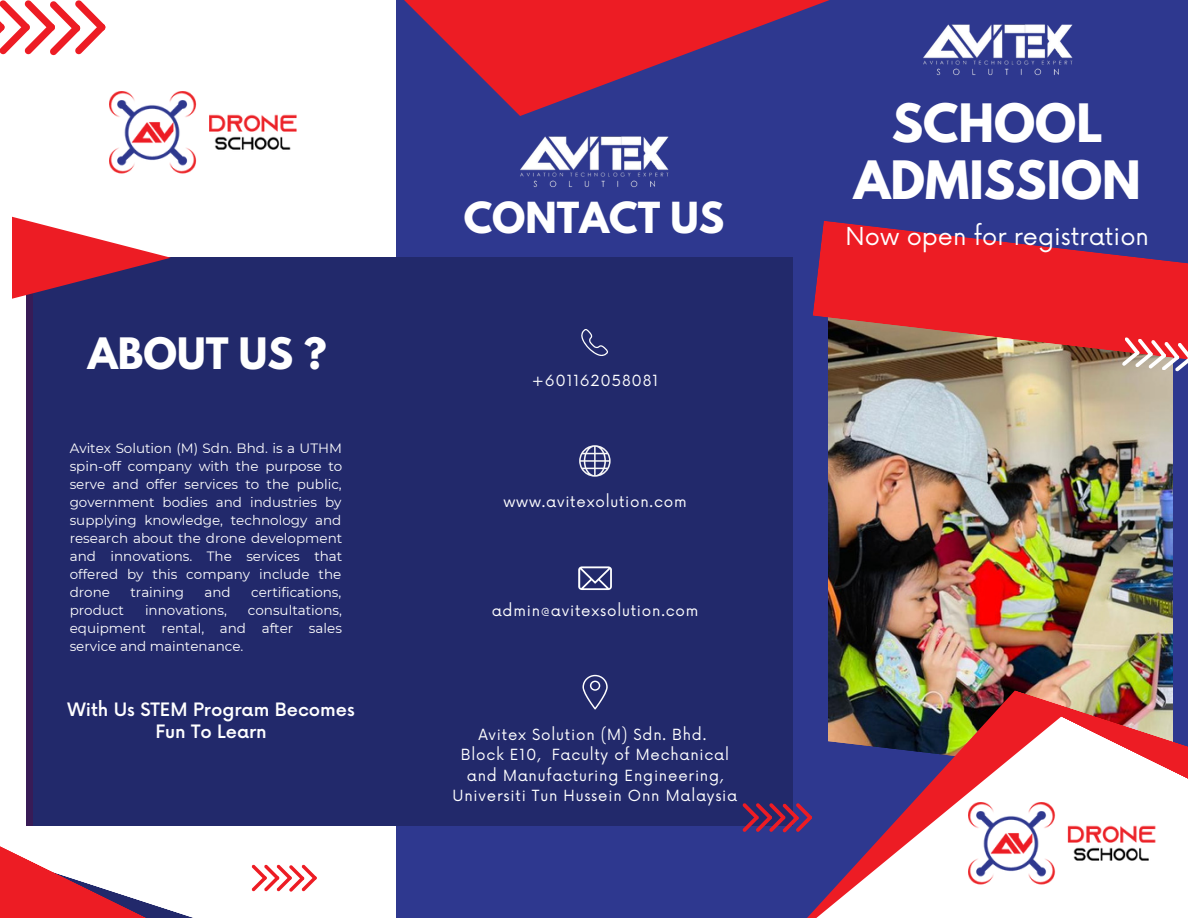
<style>
.page{position:relative;width:1188px;height:918px;background:#fff}
.page>*{position:absolute;margin:0;border:0;box-sizing:border-box;transform-origin:0 0}
.t1{font:700 46.8px/57.6px "League Spartan";color:#fff;text-align:center}
.t2{font:700 38.4px "League Spartan";color:#fff}
.t3{font:700 37.95px "League Spartan";color:#fff}
.t4{font:24.15px "Now";color:#fff}
.t5{font:500 18px/21.3px "Now";color:#fff;text-align:center}
.t6{font:15px/20.2px "Now";letter-spacing:.05em;color:#fff;text-align:center}
.t7{font:13.5px/18px "Montserrat";color:#fff;text-align:justify}
</style>
<div class="page">
<div style="left:396px;top:0;width:792px;height:918px;background:#2e388f"></div>
<img style="left:828px;top:360px;width:344px;height:273px">
<div style="left:26px;top:258px;width:8px;height:567px;background:#381b56"></div>
<div style="left:33px;top:258px;width:760px;height:568px;background:#22296b"></div>
<svg style="left:177px;top:0;width:653px;height:116px"></svg>
<svg style="left:813px;top:221px;width:375px;height:139px;fill:#ed1c24"></svg>
<img style="left:742px;top:633px;width:446px;height:285px">
<svg style="left:12px;top:216px;width:159px;height:83px"></svg>
<svg style="left:581px;top:329px;width:27px;height:27px"></svg>
<svg style="left:579px;top:445px;width:32px;height:32px"></svg>
<svg style="left:582px;top:675px;width:26px;height:35px"></svg>
<svg style="left:578px;top:566px;width:34px;height:24px"></svg>
<svg style="left:0;top:0;width:106px;height:55px"></svg>
<svg style="left:0;top:825px;width:317px;height:93px"></svg>
<svg style="left:743px;top:803px;width:69px;height:29px"></svg>
<svg style="left:1122px;top:337px;width:66px;height:36px"></svg>
<img style="left:110px;top:92px;width:192px;height:82px">
<img style="left:968px;top:802px;width:192px;height:89px">
<img style="left:520px;top:136px;width:149px;height:51px">
<img style="left:923px;top:24px;width:150px;height:52px">
<h2 class="t2" style="left:88px;top:335px;width:240px">ABOUT US ?</h2>
<p class="t7" style="left:70px;top:439px;width:274px">Avitex Solution (M) Sdn. Bhd. is a UTHM spin-off company with the purpose to serve and offer services to the public, government bodies and industries by supplying knowledge, technology and research about the drone development and innovations. The services that offered by this company include the drone</p>
<p class="t7" style="left:130px;top:583px;width:55px">training</p>
<p class="t7" style="left:205px;top:583px;width:28px">and</p>
<p class="t7" style="left:251px;top:583px;width:92px">certifications,</p>
<p class="t7" style="left:70px;top:601px;width:274px;text-indent:178px">consultations, equipment rental, and after sales service and maintenance.</p>
<p class="t7" style="left:70px;top:601px;width:56px">product</p>
<p class="t7" style="left:145px;top:601px;width:83px">innovations,</p>
<h3 class="t5" style="left:67px;top:700px;width:289px">With Us STEM Program Becomes<br>Fun To Learn</h3>
<h3 class="t3" style="left:464px;top:199px;width:262px">CONTACT US</h3>
<p class="t6" style="left:532px;top:371px;width:128px">+601162058081</p>
<p class="t6" style="left:503px;top:492px;width:185px">www.avitexolution.com</p>
<p class="t6" style="left:492px;top:601px;width:208px">admin@avitexsolution.com</p>
<p class="t6" style="left:453px;top:725px;width:286px">Avitex Solution (M) Sdn. Bhd.<br>Block E10, Faculty of Mechanical and Manufacturing Engineering, Universiti Tun Hussein Onn Malaysia</p>
<h1 class="t1" style="left:854px;top:100px;width:289px">SCHOOL<br>ADMISSION</h1>
<h3 class="t4" style="left:846px;top:223px;width:305px">Now open for registration</h3>
</div>
